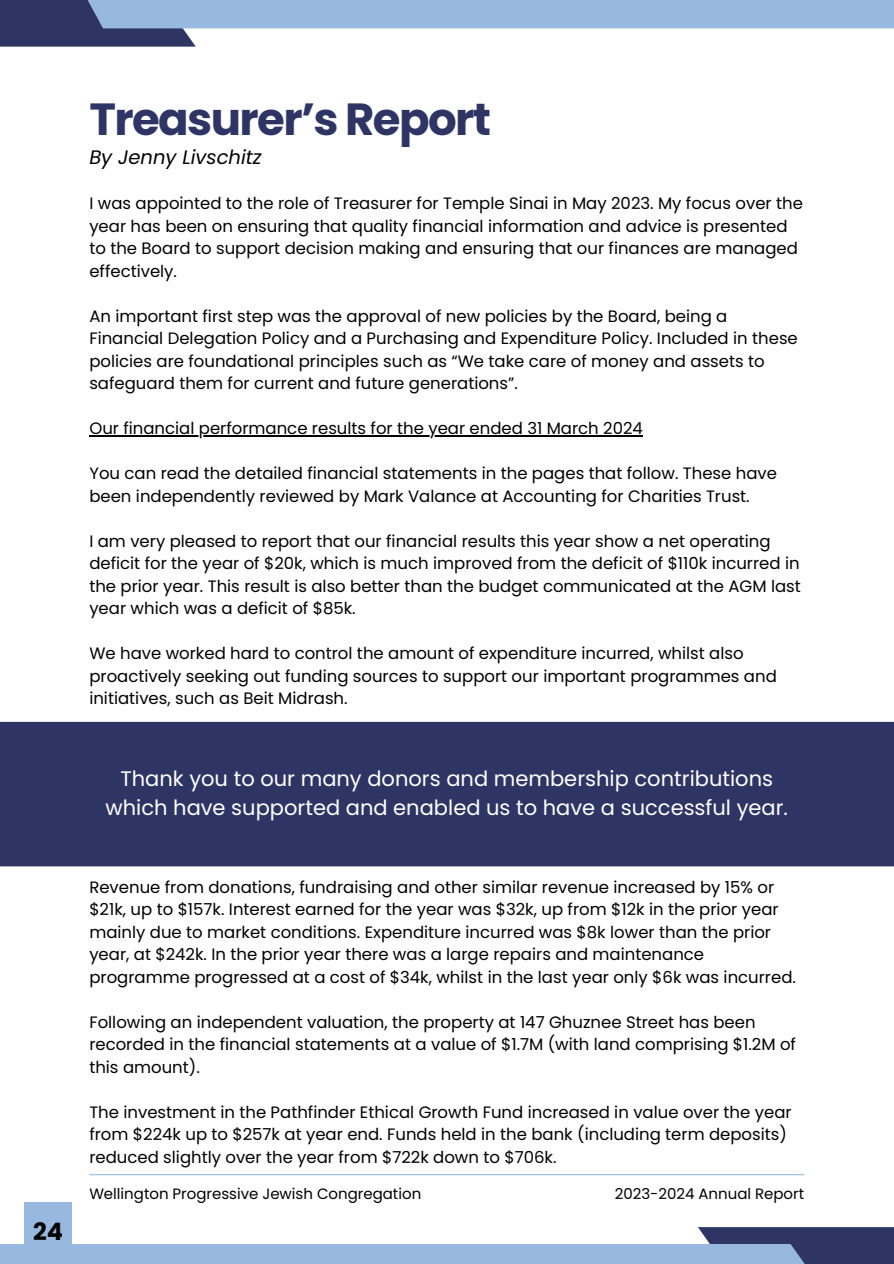
<style>
.page{position:relative;width:894px;height:1264px;background:#fff}
.page>*{position:absolute;margin:0;border:0;box-sizing:border-box;transform-origin:0 0}
.t1{font:700 45px "Poppins";letter-spacing:-.035em;color:#2e3565}
.t2{font:700 24px "Poppins";color:#000}
.t3{font:21px/29.2px "Poppins";color:#fff;text-align:center}
.t4{font:italic 19.5px "Poppins";color:#000}
.t5{font:16.5px/22.5px "Poppins";color:#000}
.t6{font:15px "Poppins";color:#000}
</style>
<div class="page">
<div style="left:0;top:0;width:196px;height:47px;background:#2e3565"></div>
<div style="left:697px;top:1227px;width:196px;height:36px;background:#2e3565"></div>
<div style="left:73px;top:0;width:820px;height:28px;background:#98b9df"></div>
<div style="left:0;top:1243px;width:819px;height:20px;background:#98b9df"></div>
<hr style="left:89px;top:1174px;width:715px;height:1px;background:#98b9df">
<hr style="left:89px;top:435px;width:553px;height:1px;background:#000">
<div style="left:24px;top:1202px;width:48px;height:61px;background:#98b9df"></div>
<div style="left:0;top:722px;width:893px;height:144px;background:#2e3565"></div>
<p class="t2" style="left:33px;top:1215px;width:31px">24</p>
<p class="t1" style="left:89px;top:88px;width:403px">Treasurer’s Report</p>
<p class="t4" style="left:89px;top:144px;width:174px">By Jenny Livschitz</p>
<h1 class="t5" style="left:89px;top:192px;width:715px">I was appointed to the role of Treasurer for Temple Sinai in May 2023. My focus over the year has been on ensuring that quality financial information and advice is presented to the Board to support decision making and ensuring that our finances are managed effectively.</h1>
<h2 class="t5" style="left:89px;top:305px;width:709px">An important first step was the approval of new policies by the Board, being a Financial Delegation Policy and a Purchasing and Expenditure Policy. Included in these policies are foundational principles such as “We take care of money and assets to safeguard them for current and future generations”.</h2>
<p class="t5" style="left:89px;top:417px;width:555px">Our financial performance results for the year ended 31 March 2024</p>
<p class="t5" style="left:89px;top:462px;width:689px">You can read the detailed financial statements in the pages that follow. These have been independently reviewed by Mark Valance at Accounting for Charities Trust.</p>
<p class="t5" style="left:89px;top:530px;width:712px">I am very pleased to report that our financial results this year show a net operating deficit for the year of $20k, which is much improved from the deficit of $110k incurred in the prior year. This result is also better than the budget communicated at the AGM last year which was a deficit of $85k.</p>
<p class="t5" style="left:89px;top:642px;width:688px">We have worked hard to control the amount of expenditure incurred, whilst also proactively seeking out funding sources to support our important programmes and initiatives, such as Beit Midrash.</p>
<p class="t3" style="left:105px;top:764px;width:683px">Thank you to our many donors and membership contributions which have supported and enabled us to have a successful year.</p>
<p class="t5" style="left:89px;top:875px;width:708px">Revenue from donations, fundraising and other similar revenue increased by 15% or $21k, up to $157k. Interest earned for the year was $32k, up from $12k in the prior year mainly due to market conditions. Expenditure incurred was $8k lower than the prior year, at $242k. In the prior year there was a large repairs and maintenance programme progressed at a cost of $34k, whilst in the last year only $6k was incurred.</p>
<p class="t5" style="left:89px;top:1010px;width:708px">Following an independent valuation, the property at 147 Ghuznee Street has been recorded in the financial statements at a value of $1.7M (with land comprising $1.2M of this amount).</p>
<p class="t5" style="left:89px;top:1100px;width:703px">The investment in the Pathfinder Ethical Growth Fund increased in value over the year from $224k up to $257k at year end. Funds held in the bank (including term deposits) reduced slightly over the year from $722k down to $706k.</p>
<h2 class="t6" style="left:89px;top:1183px;width:333px">Wellington Progressive Jewish Congregation</h2>
<p class="t6" style="left:614px;top:1183px;width:191px">2023-2024 Annual Report</p>
</div>
